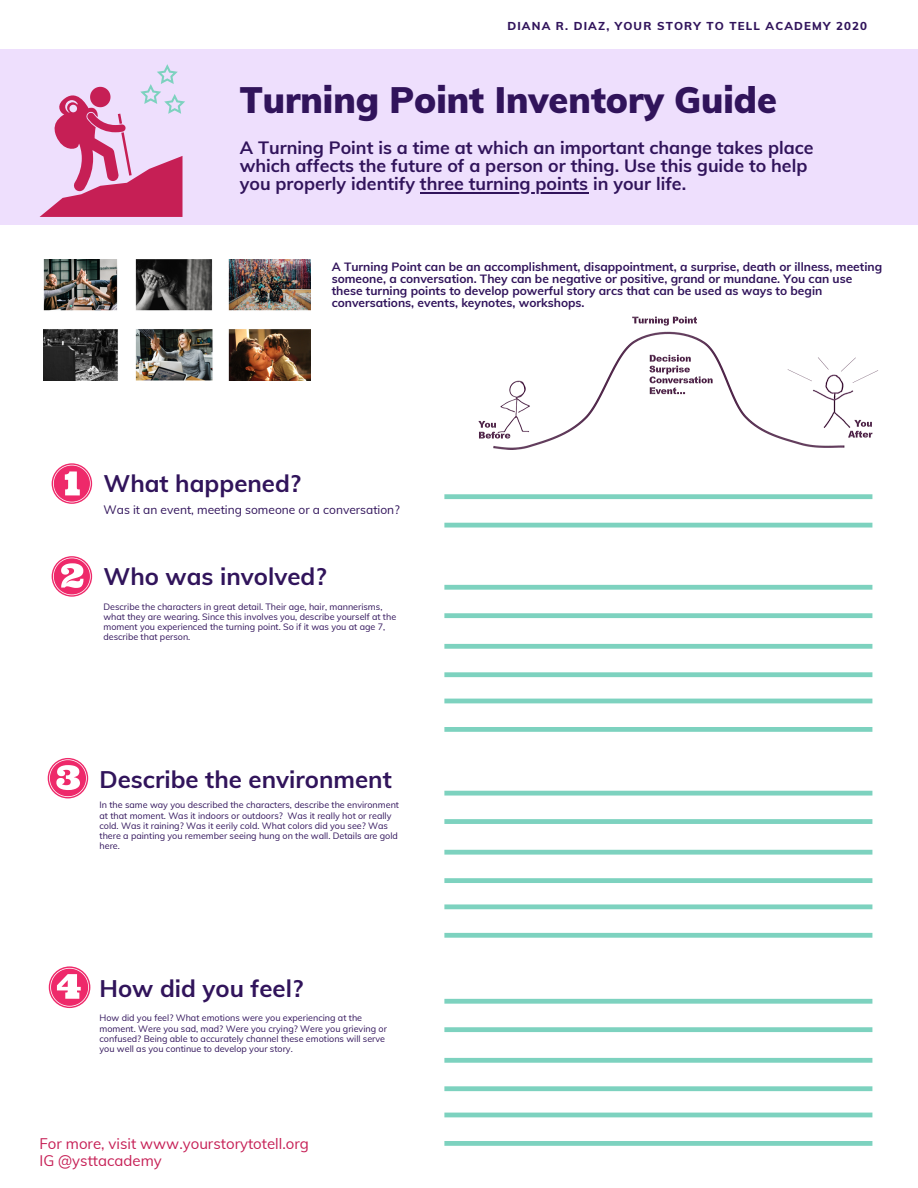
<style>
.page{position:relative;width:918px;height:1188px;background:#fff}
.page>*{position:absolute;margin:0;border:0;box-sizing:border-box;transform-origin:0 0}
.t1{font:900 36px "Muli";color:#31145b}
.t2{font:700 24px "Muli";color:#31145b}
.t3{font:700 17.85px/17.9px "Muli";color:#31145b}
.t4{font:15px/17.9px "Muli";color:#c61f55}
.t5{font:700 12px/12px "Muli";color:#31145b}
.t6{font:12px "Muli";color:#31145b}
.t7{font:800 11.4px "Muli";letter-spacing:.1em;color:#31145b}
.t8{font:9px/10.2px "Muli";color:#31145b}
</style>
<div class="page">
<svg style="left:444px;top:791px;width:428px;height:5px;background:#89d6c4"></svg>
<svg style="left:444px;top:819px;width:428px;height:5px;background:#81d3c1"></svg>
<div style="left:0;top:49px;width:918px;height:176px;background:#eedffd"></div>
<svg style="left:40px;top:64px;width:145px;height:153px"></svg>
<img style="left:44px;top:329px;width:267px;height:51px">
<img style="left:44px;top:260px;width:267px;height:51px">
<svg style="left:52px;top:463px;width:40px;height:41px"></svg>
<svg style="left:444px;top:494px;width:428px;height:5px;background:#84d4c2"></svg>
<svg style="left:444px;top:523px;width:428px;height:5px;background:#89d6c5"></svg>
<svg style="left:444px;top:585px;width:428px;height:5px;background:#85d5c3"></svg>
<svg style="left:444px;top:613px;width:428px;height:5px;background:#83d4c2"></svg>
<svg style="left:444px;top:644px;width:428px;height:5px;background:#84d4c2"></svg>
<svg style="left:444px;top:672px;width:428px;height:5px;background:#85d4c3"></svg>
<hr style="left:444px;top:699px;width:428px;height:4px;background:#7dd2bf">
<svg style="left:444px;top:727px;width:428px;height:5px;background:#81d3c1"></svg>
<svg style="left:52px;top:556px;width:40px;height:41px"></svg>
<svg style="left:48px;top:758px;width:40px;height:40px"></svg>
<svg style="left:444px;top:850px;width:428px;height:5px;background:#87d5c4"></svg>
<svg style="left:444px;top:878px;width:428px;height:5px;background:#82d3c1"></svg>
<svg style="left:444px;top:904px;width:428px;height:5px;background:#88d6c4"></svg>
<svg style="left:444px;top:933px;width:428px;height:5px;background:#84d4c2"></svg>
<svg style="left:444px;top:999px;width:428px;height:5px;background:#85d5c3"></svg>
<svg style="left:444px;top:1027px;width:428px;height:5px;background:#83d4c2"></svg>
<svg style="left:49px;top:966px;width:41px;height:42px"></svg>
<svg style="left:444px;top:1058px;width:428px;height:5px;background:#84d4c2"></svg>
<svg style="left:444px;top:1086px;width:428px;height:5px;background:#85d4c3"></svg>
<hr style="left:444px;top:1113px;width:428px;height:4px;background:#7dd2bf">
<svg style="left:444px;top:1141px;width:428px;height:5px;background:#81d3c1"></svg>
<img style="left:478px;top:316px;width:400px;height:133px">
<hr style="left:420px;top:192px;width:168px;height:1px;background:#31145b">
<p class="t7" style="left:507px;top:19px;width:361px">DIANA R. DIAZ, YOUR STORY TO TELL ACADEMY 2020</p>
<h1 class="t1" style="left:240px;top:77px;width:539px">Turning Point Inventory Guide</h1>
<h3 class="t3" style="left:240px;top:139px;width:575px">A Turning Point is a time at which an important change takes place which affects the future of a person or thing. Use this guide to help you properly identify three turning points in your life.</h3>
<p class="t5" style="left:332px;top:260px;width:552px">A Turning Point can be an accomplishment, disappointment, a surprise, death or illness, meeting someone, a conversation. They can be negative or positive, grand or mundane. You can use these turning points to develop powerful story arcs that can be used as ways to begin conversations, events, keynotes, workshops.</p>
<h2 class="t2" style="left:103px;top:468px;width:199px">What happened?</h2>
<h3 class="t6" style="left:103px;top:502px;width:298px">Was it an event, meeting someone or a conversation?</h3>
<h2 class="t2" style="left:103px;top:561px;width:225px">Who was involved?</h2>
<p class="t8" style="left:103px;top:601px;width:294px">Describe the characters in great detail. Their age, hair, mannerisms, what they are wearing. Since this involves you, describe yourself at the moment you experienced the turning point. So if it was you at age 7, describe that person.</p>
<h2 class="t2" style="left:100px;top:764px;width:294px">Describe the environment</h2>
<p class="t8" style="left:100px;top:800px;width:301px">In the same way you described the characters, describe the environment at that moment. Was it indoors or outdoors? Was it really hot or really cold. Was it raining? Was it eerily cold. What colors did you see? Was there a painting you remember seeing hung on the wall. Details are gold here.</p>
<h2 class="t2" style="left:100px;top:972px;width:205px">How did you feel?</h2>
<p class="t8" style="left:100px;top:1013px;width:289px">How did you feel? What emotions were you experiencing at the moment. Were you sad, mad? Were you crying? Were you grieving or confused? Being able to accurately channel these emotions will serve you well as you continue to develop your story.</p>
<h3 class="t4" style="left:40px;top:1134px;width:271px">For more, visit www.yourstorytotell.org<br>IG @ysttacademy</h3>
</div>
